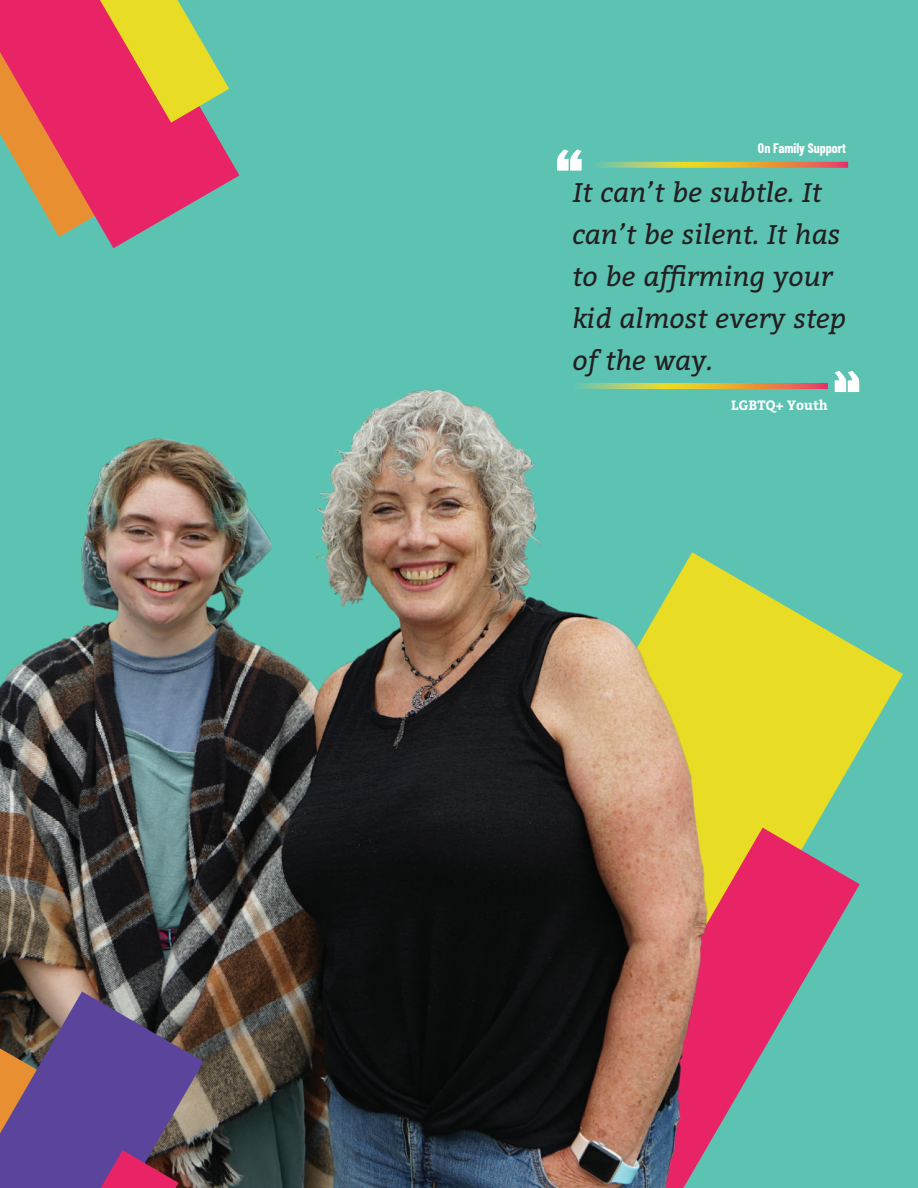
<style>
.page{position:relative;width:918px;height:1188px;background:#5cc3b2}
.page>*{position:absolute;margin:0;border:0;box-sizing:border-box;transform-origin:0 0}
.t1{font:italic 27px/42px "Bitter";color:#231f20}
.t2{font:700 13.5px "Barlow Condensed";color:#fff}
.t3{font:700 13.5px "Bitter";color:#fff}
</style>
<div class="page">
<img style="left:0;top:372px;width:903px;height:816px">
<svg style="left:0;top:991px;width:204px;height:197px;background:#694c7d"></svg>
<svg style="left:107px;top:157px;width:132px;height:91px"></svg>
<svg style="left:0;top:0;width:229px;height:237px"></svg>
<svg style="left:598px;top:162px;width:250px;height:6px"></svg>
<svg style="left:572px;top:383px;width:256px;height:6px;background:#d0aa50"></svg>
<svg style="left:557px;top:149px;width:25px;height:22px"></svg>
<svg style="left:835px;top:371px;width:24px;height:21px"></svg>
<p class="t2" style="left:758px;top:139px;width:90px">On Family Support</p>
<p class="t1" style="left:572px;top:169px;width:275px">It can’t be subtle. It can’t be silent. It has to be affirming your kid almost every step of the way.</p>
<p class="t3" style="left:731px;top:397px;width:98px">LGBTQ+ Youth</p>
</div>
